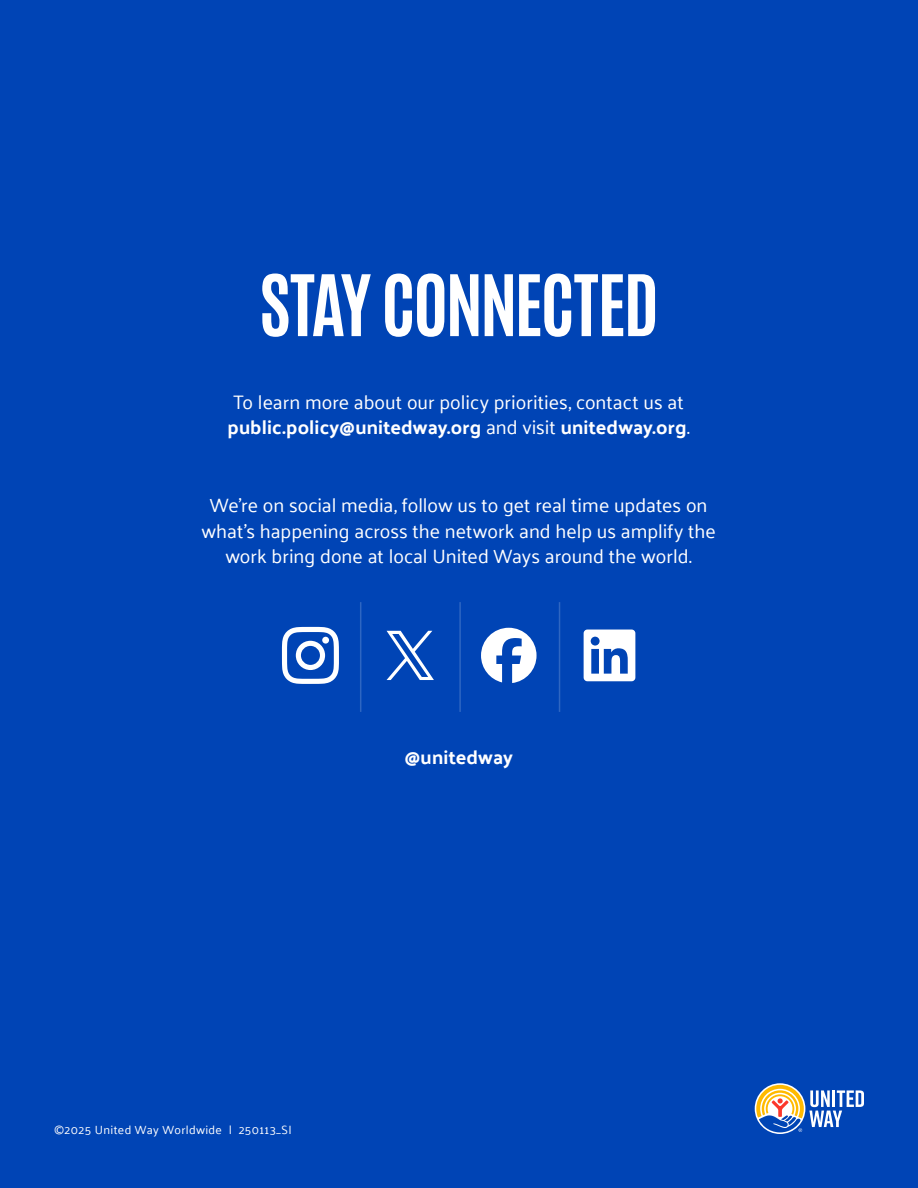
<style>
.page{position:relative;width:918px;height:1188px;background:#0044b5}
.page>*{position:absolute;margin:0;border:0;box-sizing:border-box;transform-origin:0 0}
.Heading_1{font:72px "Antonio";letter-spacing:-.03em;color:#fff}
.body_text_left{font:19.5px/25.5px "Palanquin";color:#fff;text-align:center}
.body_text_left-2{font:700 19.5px "Palanquin";letter-spacing:.005em;color:#fff}
.Body_White{font:12px "Palanquin";letter-spacing:.03em;color:#fff}
.s1{font-weight:700}
</style>
<div class="page">
<svg style="left:282px;top:627px;width:57px;height:57px"></svg>
<hr style="left:360px;top:602px;width:1px;height:110px;background:#2e66c2">
<svg style="left:481px;top:628px;width:56px;height:55px"></svg>
<svg style="left:584px;top:629px;width:51px;height:52px"></svg>
<svg style="left:387px;top:631px;width:47px;height:49px"></svg>
<hr style="left:459px;top:602px;width:2px;height:110px;background:#2e66c2">
<hr style="left:559px;top:602px;width:1px;height:110px;background:#2e66c2">
<svg style="left:756px;top:1085px;width:108px;height:49px"></svg>
<p class="Heading_1" style="left:260px;top:254px;width:401px">STAY CONNECTED</p>
<p class="body_text_left" style="left:228px;top:389px;width:464px">To learn more about our policy priorities, contact us at <span class="s1">public.policy@unitedway.org</span> and visit <span class="s1">unitedway.org</span>.</p>
<p class="body_text_left" style="left:202px;top:493px;width:516px">We’re on social media, follow us to get real time updates on what’s happening across the network and help us amplify the work bring done at local United Ways around the world.</p>
<p class="body_text_left-2" style="left:405px;top:746px;width:110px">@unitedway</p>
<p class="Body_White" style="left:54px;top:1123px;width:239px">©2025 United Way Worldwide | 250113_SI</p>
</div>
